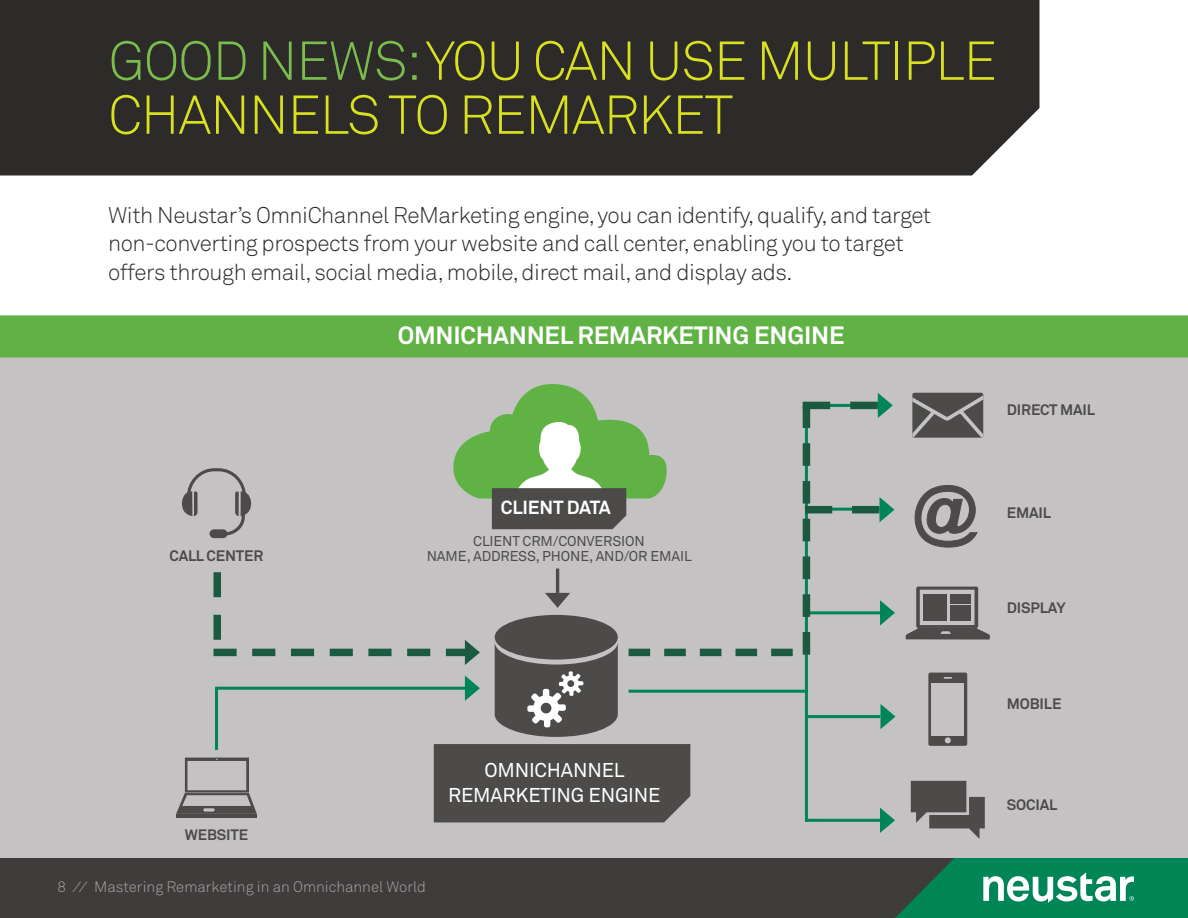
<style>
.page{position:relative;width:1188px;height:918px;background:#fff}
.page>*{position:absolute;margin:0;border:0;box-sizing:border-box;transform-origin:0 0}
.t1{font:700 65.7px "Arial";color:#4c4b4a}
.t2{font:300 54px/54px "Akkurat Pro";letter-spacing:-.02em;color:#d9e01f}
.infographic_h1{font:700 24.75px "Akkurat";letter-spacing:-.01em;color:#fff}
.t3{font:300 22.5px/28.5px "Akkurat Pro";letter-spacing:-.02em;color:#2c2b2a}
.infographic_8pt_whit{font:19.8px/24.8px "Akkurat";letter-spacing:-.01em;color:#fff;text-align:center}
.infographic_8pt_whit-2{font:700 18.75px "Akkurat";letter-spacing:-.01em;color:#fff}
.infographic_8pt_whit-3{font:700 15px "Akkurat";letter-spacing:-.01em;color:#4c4b4a}
.t4{font:300 15px "Akkurat Pro";color:#a6a4a4}
.infographic_8pt_whit-4{font:14.1px/14.4px "Akkurat";letter-spacing:-.01em;color:#4c4b4a;text-align:center}
.s1{color:#7bbd4c}
</style>
<div class="page">
<div style="left:0;top:857px;width:1188px;height:61px;background:#3e3d3c"></div>
<svg style="left:895px;top:858px;width:293px;height:60px;background:#228c66"></svg>
<div style="left:0;top:0;width:1040px;height:176px;background:#2c2b2a"></div>
<div style="left:0;top:318px;width:1188px;height:540px;background:#c4c2c3"></div>
<div style="left:0;top:315px;width:1188px;height:42px;background:#60b245"></div>
<svg style="left:453px;top:384px;width:214px;height:145px"></svg>
<div style="left:434px;top:744px;width:256px;height:78px;background:#4c4b4a"></div>
<div style="left:495px;top:615px;width:123px;height:45px;background:#4c4b4a;border-radius:50%"></div>
<svg style="left:495px;top:642px;width:123px;height:95px"></svg>
<svg style="left:465px;top:676px;width:15px;height:25px"></svg>
<hr style="left:216px;top:687px;width:251px;height:3px;background:#008656">
<hr style="left:629px;top:690px;width:179px;height:3px;background:#008656">
<hr style="left:805px;top:404px;width:3px;height:418px;background:#008656">
<hr style="left:807px;top:715px;width:74px;height:3px;background:#008656">
<svg style="left:880px;top:704px;width:16px;height:25px"></svg>
<hr style="left:806px;top:819px;width:74px;height:3px;background:#008656">
<svg style="left:880px;top:808px;width:15px;height:25px"></svg>
<div style="left:928px;top:673px;width:39px;height:73px;background:#4c4b4a;border-radius:2px"></div>
<div style="left:932px;top:683px;width:32px;height:52px;background:#c4c2c3"></div>
<svg style="left:945px;top:737px;width:6px;height:6px"></svg>
<svg style="left:944px;top:677px;width:8px;height:2px"></svg>
<svg style="left:916px;top:587px;width:62px;height:41px"></svg>
<svg style="left:905px;top:628px;width:85px;height:12px"></svg>
<div style="left:920px;top:590px;width:55px;height:35px;background:#c4c2c3"></div>
<div style="left:924px;top:594px;width:23px;height:27px;background:#4c4b4a"></div>
<div style="left:950px;top:594px;width:21px;height:10px;background:#4c4b4a"></div>
<div style="left:950px;top:606px;width:21px;height:15px;background:#4c4b4a"></div>
<svg style="left:914px;top:485px;width:64px;height:63px"></svg>
<svg style="left:912px;top:393px;width:71px;height:45px;background:#605f5f"></svg>
<svg style="left:911px;top:781px;width:74px;height:58px"></svg>
<svg style="left:214px;top:572px;width:266px;height:93px"></svg>
<svg style="left:210px;top:529px;width:18px;height:9px"></svg>
<svg style="left:181px;top:468px;width:71px;height:69px"></svg>
<hr style="left:556px;top:569px;width:3px;height:24px;background:#4c4b4a">
<svg style="left:545px;top:593px;width:25px;height:15px"></svg>
<svg style="left:629px;top:649px;width:164px;height:7px"></svg>
<svg style="left:803px;top:393px;width:92px;height:262px"></svg>
<hr style="left:215px;top:687px;width:3px;height:63px;background:#008656">
<hr style="left:176px;top:815px;width:81px;height:3px;background:#4c4b4a">
<svg style="left:176px;top:758px;width:81px;height:56px"></svg>
<p class="t2" style="left:108px;top:34px;width:890px"><span class="s1">GOOD NEWS:</span> YOU CAN USE MULTIPLE<br>CHANNELS TO REMARKET</p>
<p class="t3" style="left:108px;top:201px;width:825px">With Neustar’s OmniChannel ReMarketing engine, you can identify, qualify, and target non-converting prospects from your website and call center, enabling you to target offers through email, social media, mobile, direct mail, and display ads.</p>
<p class="infographic_8pt_whit-3" style="left:170px;top:546px;width:95px">CALL CENTER</p>
<p class="infographic_h1" style="left:398px;top:320px;width:448px">OMNICHANNEL REMARKETING ENGINE</p>
<p class="infographic_8pt_whit-2" style="left:501px;top:495px;width:111px">CLIENT DATA</p>
<p class="infographic_8pt_whit-4" style="left:427px;top:535px;width:266px">CLIENT CRM/CONVERSION<br>NAME, ADDRESS, PHONE, AND/OR EMAIL</p>
<p class="t1" style="left:913px;top:466px;width:66px">@</p>
<p class="infographic_8pt_whit-3" style="left:1007px;top:400px;width:90px">DIRECT MAIL</p>
<p class="infographic_8pt_whit-3" style="left:1007px;top:503px;width:46px">EMAIL</p>
<p class="infographic_8pt_whit-3" style="left:1007px;top:598px;width:60px">DISPLAY</p>
<p class="infographic_8pt_whit-3" style="left:185px;top:825px;width:65px">WEBSITE</p>
<p class="t4" style="left:57px;top:878px;width:370px">8 ⁄⁄ Mastering Remarketing in an Omnichannel World</p>
<p class="infographic_8pt_whit" style="left:448px;top:759px;width:214px">OMNICHANNEL<br>REMARKETING ENGINE</p>
<p class="infographic_8pt_whit-3" style="left:1007px;top:694px;width:56px">MOBILE</p>
<p class="infographic_8pt_whit-3" style="left:1007px;top:795px;width:52px">SOCIAL</p>
</div>
